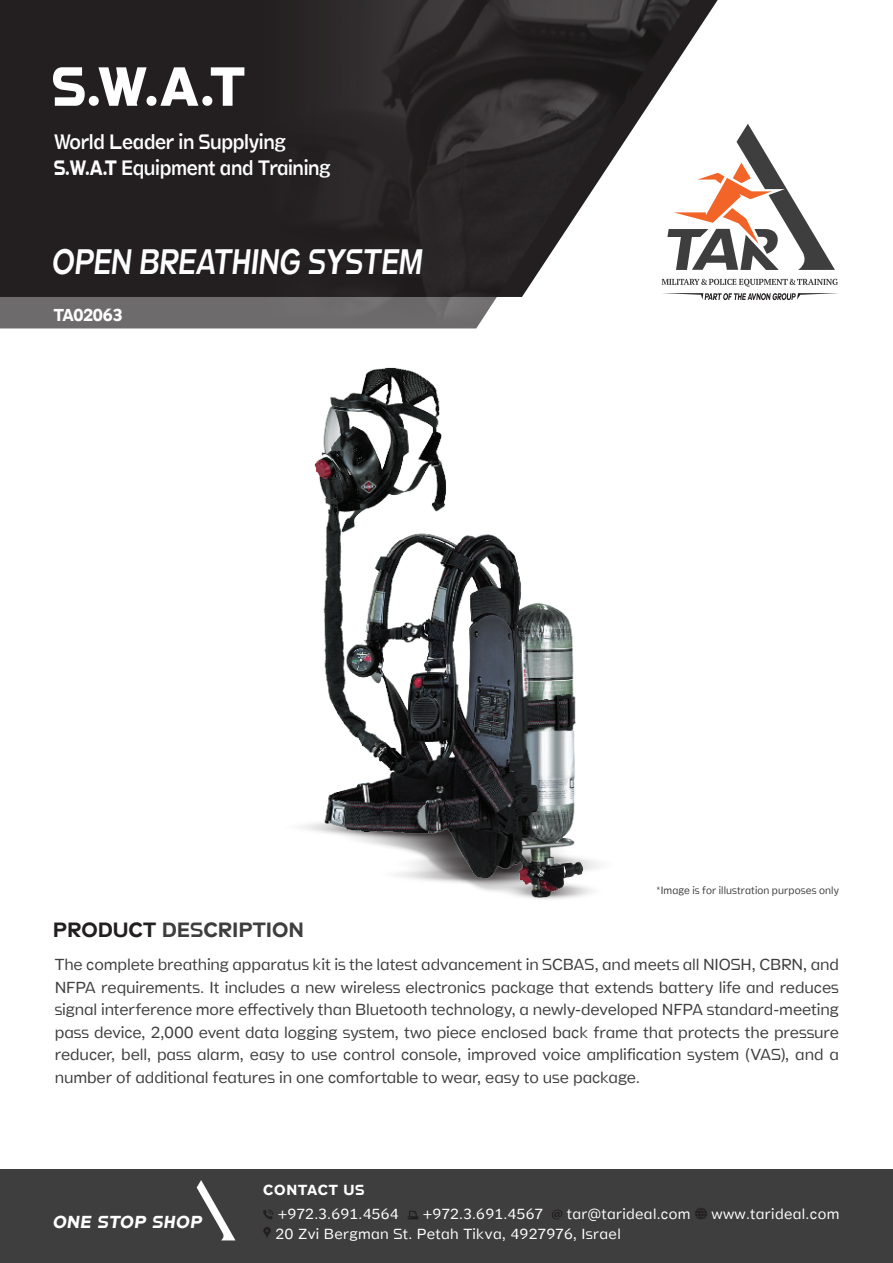
<style>
.page{position:relative;width:893px;height:1263px;background:#fff}
.page>*{position:absolute;margin:0;border:0;box-sizing:border-box;transform-origin:0 0}
.t1{font:800 55.5px "Stamen";color:#fff}
.t2{font:italic 300 36px "Stamen";color:#fff;scale:.8 1}
.t3{font:300 21.15px/25.5px "Stamen";letter-spacing:-.02em;color:#fff;scale:.89 1}
.t4{font:21px "Stamen";color:#3e3e3f}
.t5{font:italic 700 17.7px "Stamen";letter-spacing:.05em;color:#fff}
.t6{font:700 17.55px "Stamen";letter-spacing:-.03em;color:#fff;scale:.94 1}
.t7{font:200 16.2px/22.5px "Stamen";letter-spacing:-.01em;color:#3e3e3f;text-align:justify}
.t8{font:200 14.85px/19.5px "Stamen";letter-spacing:.02em;color:#fff}
.t9{font:700 14.85px "Stamen";letter-spacing:.05em;color:#fff}
.t10{font:200 10.8px "Stamen";letter-spacing:.01em;color:#3e3e3f;scale:.94 1}
.s1{font-weight:700}
.s2{color:#231f20}
</style>
<div class="page">
<div style="left:0;top:1170px;width:893px;height:93px;background:#3e3e3f"></div>
<svg style="left:263px;top:1209px;width:10px;height:10px"></svg>
<svg style="left:408px;top:1211px;width:10px;height:8px"></svg>
<svg style="left:552px;top:1209px;width:10px;height:10px"></svg>
<svg style="left:695px;top:1208px;width:12px;height:11px"></svg>
<svg style="left:263px;top:1227px;width:8px;height:11px"></svg>
<svg style="left:197px;top:1180px;width:38px;height:60px"></svg>
<svg style="left:0;top:0;width:698px;height:328px;background:#2b2728"></svg>
<img style="left:247px;top:0;width:446px;height:328px">
<svg style="left:662px;top:279px;width:176px;height:8px"></svg>
<svg style="left:667px;top:124px;width:168px;height:146px"></svg>
<svg style="left:662px;top:293px;width:177px;height:7px"></svg>
<img style="left:313px;top:367px;width:271px;height:532px">
<h1 class="t1" style="left:53px;top:43px;width:193px">W.S A. T.</h1>
<h3 class="t3" style="left:54px;top:129px;width:312px">World Leader in Supplying<br><span class="s1">W.S T .A.</span> Equipment and Training</h3>
<h2 class="t2" style="left:53px;top:233px;width:465px">OPEN BREATHING SYSTEM</h2>
<p class="t6" style="left:54px;top:301px;width:75px">TA02063</p>
<p class="t4" style="left:53px;top:913px;width:253px"><span class="s2">PRODUCT</span> DESCRIPTION</p>
<p class="t10" style="left:656px;top:883px;width:196px">*Image is for illustration purposes only</p>
<p class="t7" style="left:55px;top:954px;width:786px">The complete breathing apparatus kit is the latest advancement in SCBAS, and meets all NIOSH, CBRN, and NFPA requirements It. includes a new wireless electronics package that extends battery life and reduces signal interference more effectively than Bluetooth technology a, newly-developed NFPA standard-meeting pass device, 2,000 event data logging system, two piece enclosed back frame that protects the pressure reducer, bell, pass alarm, easy to use control console, improved voice amplification system (VAS ,) and a number of additional features in one comfortable to wear, easy to use package.</p>
<p class="t5" style="left:53px;top:1210px;width:150px">ONE STOP SHOP</p>
<p class="t9" style="left:263px;top:1178px;width:102px">CONTACT US</p>
<p class="t8" style="left:567px;top:1205px;width:125px">tar@tarideal.com</p>
<p class="t8" style="left:275px;top:1205px;width:347px">+972.3.691.4564<br>20 Zvi Bergman St. Petah Tikva, 4927976, Israel</p>
<p class="t8" style="left:423px;top:1205px;width:122px">+972.3.691.4567</p>
<p class="t8" style="left:711px;top:1205px;width:129px">www.tarideal.com</p>
</div>
